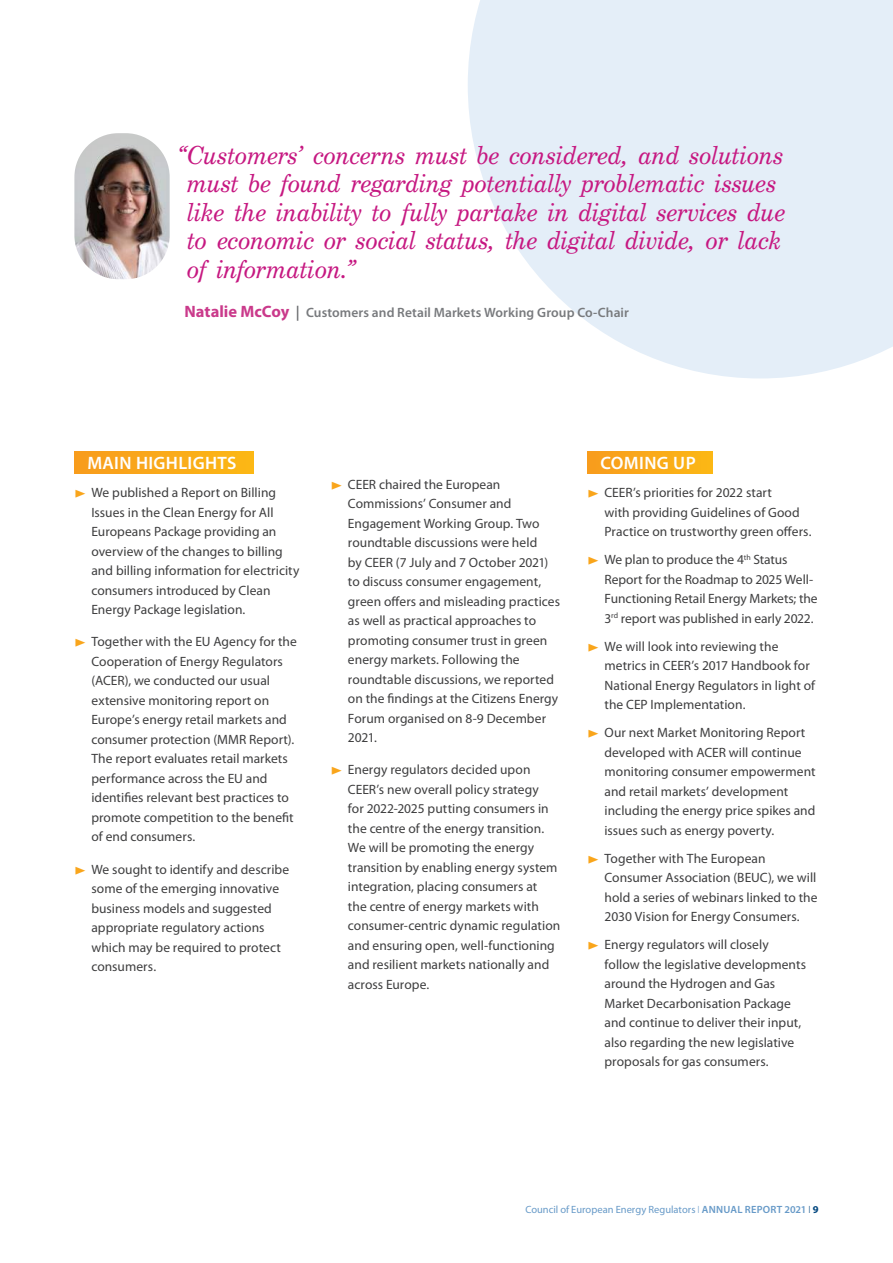
<style>
.page{position:relative;width:893px;height:1263px;background:#fff}
.page>*{position:absolute;margin:0;border:0;box-sizing:border-box;transform-origin:0 0}
.t1{font:italic 27px/28.5px "Century Schoolbook TOT";letter-spacing:-.005em;color:#c61881}
.t2{font:600 18px "Myriad Pro";letter-spacing:.02em;color:#fff}
.t3{font:13.5px/19.5px "Myriad Pro";letter-spacing:.005em;color:#3e3e3f}
.t4{font:600 13.5px "Myriad Pro";letter-spacing:.005em;color:#787a7d}
.t5{font:10.5px "Myriad Pro";color:#679ac8}
.s1{font-weight:700;font-size:16.5px;color:#ca3a8b}
.s2{font-size:15px;color:#6c6d70}
.s3{font-weight:300}
.s4{font-weight:600}
.s5{font-weight:300;color:#00467e}
.s6{font-weight:700;color:#00467e}
</style>
<div class="page">
<svg style="left:468px;top:0;width:425px;height:378px;background:#e7f0f8"></svg>
<img style="left:74px;top:133px;width:96px;height:146px">
<div style="left:74px;top:451px;width:180px;height:23px;background:linear-gradient(to right,#f89c1d,#fcb815)"></div>
<div style="left:587px;top:451px;width:126px;height:23px;background:linear-gradient(to right,#f89c1e,#fcb815)"></div>
<p class="t1" style="left:186px;top:141px;width:600px;text-indent:-10px">“Customers’ concerns must be considered, and solutions must be found regarding potentially problematic issues like the inability to fully partake in digital services due to economic or social status, the digital divide, or lack of information.”</p>
<p class="t4" style="left:184px;top:303px;width:446px"><span class="s1">Natalie McCoy</span> <span class="s2">|</span> Customers and Retail Markets Working Group Co-Chair</p>
<h2 class="t2" style="left:87px;top:452px;width:151px">MAIN HIGHLIGHTS</h2>
<p class="t3" style="left:91px;top:483px;width:210px">We published a Report on Billing Issues in the Clean Energy for All Europeans Package providing an overview of the changes to billing and billing information for electricity consumers introduced by Clean Energy Package legislation.</p>
<p class="t3" style="left:91px;top:632px;width:207px">Together with the EU Agency for the<br>Cooperation of Energy Regulators (ACER), we conducted our usual extensive monitoring report on<br>Europe’s energy retail markets and consumer protection (MMR Report).<br>The report evaluates retail markets performance across the EU and identifies relevant best practices to promote competition to the benefit of end consumers.</p>
<p class="t3" style="left:91px;top:859px;width:199px">We sought to identify and describe some of the emerging innovative business models and suggested appropriate regulatory actions which may be required to protect consumers.</p>
<p class="t3" style="left:348px;top:474px;width:214px">CEER chaired the European<br>Commissions’ Consumer and<br>Engagement Working Group. Two roundtable discussions were held<br>by CEER (7 July and 7 October 2021) to discuss consumer engagement, green offers and misleading practices as well as practical approaches to promoting consumer trust in green energy markets. Following the roundtable discussions, we reported on the findings at the Citizens Energy<br>Forum organised on 8-9 December<br>2021.</p>
<p class="t3" style="left:348px;top:760px;width:214px">Energy regulators decided upon CEER’s new overall policy strategy<br>for 2022-2025 putting consumers in the centre of the energy transition.<br>We will be promoting the energy transition by enabling energy system integration, placing consumers at<br>the centre of energy markets with consumer-centric dynamic regulation and ensuring open, well-functioning and resilient markets nationally and across Europe.</p>
<h2 class="t2" style="left:600px;top:452px;width:97px">COMING UP</h2>
<p class="t3" style="left:604px;top:483px;width:208px">CEER’s priorities for 2022 start<br>with providing Guidelines of Good<br>Practice on trustworthy green offers.</p>
<p class="t3" style="left:604px;top:550px;width:215px">We plan to produce the 4<sup>th</sup> Status Report for the Roadmap to 2025 Well-Functioning Retail Energy Markets; the 3<sup>rd</sup> report was published in early 2022.</p>
<p class="t3" style="left:604px;top:636px;width:212px">We will look into reviewing the metrics in CEER’s 2017 Handbook for<br>National Energy Regulators in light of the CEP Implementation.</p>
<p class="t3" style="left:604px;top:723px;width:213px">Our next Market Monitoring Report developed with ACER will continue monitoring consumer empowerment and retail markets’ development including the energy price spikes and issues such as energy poverty.</p>
<p class="t3" style="left:604px;top:848px;width:215px">Together with The European Consumer Association (BEUC), we will hold a series of webinars linked to the 2030 Vision for Energy Consumers.</p>
<p class="t3" style="left:604px;top:935px;width:203px">Energy regulators will closely follow the legislative developments around the Hydrogen and Gas Market Decarbonisation Package and continue to deliver their input, also regarding the new legislative proposals for gas consumers.</p>
<p class="t5" style="left:525px;top:1203px;width:295px">Council of European Energy Regulators <span class="s3">I</span> <span class="s4">ANNUAL REPORT 2021</span> <span class="s5">I</span> <span class="s6">9</span></p>
</div>
